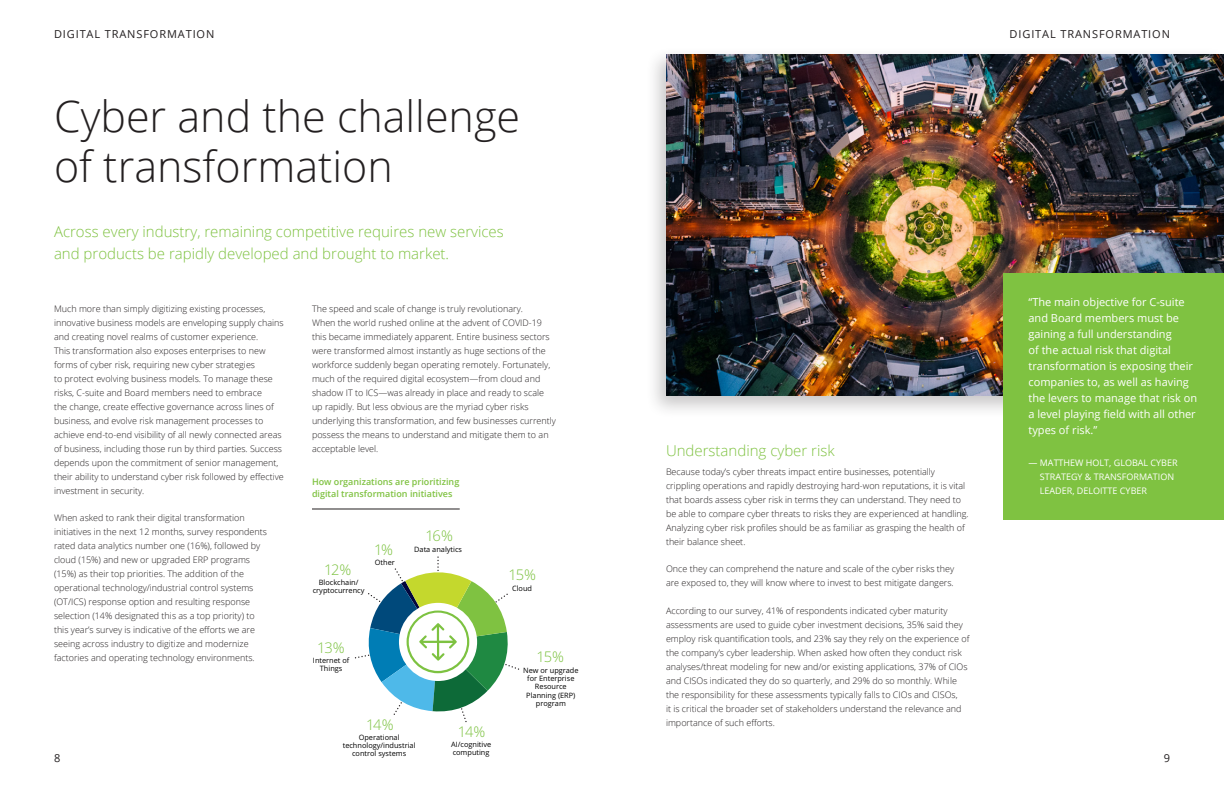
<style>
.page{position:relative;width:1224px;height:792px;background:#fff}
.page>*{position:absolute;margin:0;border:0;box-sizing:border-box;transform-origin:0 0}
.t1{font:300 43px/50px "Open Sans";color:#231f20}
.t2{font:300 15px/22px "Open Sans";color:#7fc241}
.t3{font:300 14.7px "Open Sans";letter-spacing:-.08em;color:#7dc241}
.t4{font:11px/16px "Open Sans";color:#fff}
.t5{font:11px "Open Sans";letter-spacing:.08em;color:#231f20}
.t6{font:300 9px/14px "Open Sans";color:#231f20}
.t7{font:9px/14px "Open Sans";color:#fff}
.t8{font:600 9px/12px "Open Sans";color:#7fc241}
.t9{font:7.4px/8.3px "Open Sans";color:#010101;text-align:center}
</style>
<div class="page">
<div style="left:645px;top:47px;width:579px;height:372px;background:#231f20;opacity:.25"></div>
<img style="left:666px;top:54px;width:558px;height:342px">
<svg style="left:354px;top:556px;width:166px;height:167px"></svg>
<div style="left:1003px;top:273px;width:221px;height:246px;background:#7fc241"></div>
<hr style="left:312px;top:509px;width:148px;height:1px;background:#231f20">
<p class="t5" style="left:54px;top:26px;width:162px">DIGITAL TRANSFORMATION</p>
<p class="t5" style="left:1010px;top:26px;width:162px">DIGITAL TRANSFORMATION</p>
<h1 class="t1" style="left:54px;top:90px;width:468px">Cyber and the challenge of transformation</h1>
<h2 class="t2" style="left:54px;top:220px;width:451px">Across every industry, remaining competitive requires new services and products be rapidly developed and brought to market.</h2>
<p class="t4" style="left:1029px;top:294px;width:170px">“The main objective for C-suite and Board members must be gaining a full understanding<br>of the actual risk that digital transformation is exposing their companies to, as well as having the levers to manage that risk on a level playing field with all other types of risk.”</p>
<p class="t7" style="left:1040px;top:456px;width:139px;text-indent:-11px">— MATTHEW HOLT, GLOBAL CYBER<br>STRATEGY &amp; TRANSFORMATION<br>LEADER, DELOITTE CYBER</p>
<p class="t6" style="left:312px;top:301px;width:246px">The speed and scale of change is truly revolutionary.<br>When the world rushed online at the advent of COVID-19 this became immediately apparent. Entire business sectors were transformed almost instantly as huge sections of the workforce suddenly began operating remotely. Fortunately, much of the required digital ecosystem—from cloud and shadow IT to ICS—was already in place and ready to scale up rapidly. But less obvious are the myriad cyber risks underlying this transformation, and few businesses currently possess the means to understand and mitigate them to an acceptable level.</p>
<p class="t8" style="left:312px;top:476px;width:149px">How organizations are prioritizing digital transformation initiatives</p>
<p class="t6" style="left:54px;top:301px;width:231px">Much more than simply digitizing existing processes, innovative business models are enveloping supply chains and creating novel realms of customer experience.<br>This transformation also exposes enterprises to new forms of cyber risk, requiring new cyber strategies<br>to protect evolving business models. To manage these risks, C-suite and Board members need to embrace<br>the change, create effective governance across lines of business, and evolve risk management processes to achieve end-to-end visibility of all newly connected areas of business, including those run by third parties. Success depends upon the commitment of senior management, their ability to understand cyber risk followed by effective investment in security.</p>
<p class="t6" style="left:54px;top:511px;width:215px">When asked to rank their digital transformation initiatives in the next 12 months, survey respondents rated data analytics number one (16%), followed by cloud (15%) and new or upgraded ERP programs (15%) as their top priorities. The addition of the operational technology/industrial control systems (OT/ICS) response option and resulting response selection (14% designated this as a top priority) to this year’s survey is indicative of the efforts we are seeing across industry to digitize and modernize factories and operating technology environments.</p>
<h2 class="t2" style="left:666px;top:440px;width:170px">Understanding cyber risk</h2>
<p class="t6" style="left:666px;top:464px;width:304px">Because today’s cyber threats impact entire businesses, potentially crippling operations and rapidly destroying hard-won reputations, it is vital that boards assess cyber risk in terms they can understand. They need to be able to compare cyber threats to risks they are experienced at handling.<br>Analyzing cyber risk profiles should be as familiar as grasping the health of their balance sheet.</p>
<p class="t6" style="left:666px;top:562px;width:290px">Once they can comprehend the nature and scale of the cyber risks they are exposed to, they will know where to invest to best mitigate dangers.</p>
<p class="t6" style="left:666px;top:603px;width:305px">According to our survey, 41% of respondents indicated cyber maturity assessments are used to guide cyber investment decisions, 35% said they employ risk quantification tools, and 23% say they rely on the experience of the company’s cyber leadership. When asked how often they conduct risk analyses/threat modeling for new and/or existing applications, 37% of CIOs and CISOs indicated they do so quarterly, and 29% do so monthly. While the responsibility for these assessments typically falls to CIOs and CISOs,<br>it is critical the broader set of stakeholders understand the relevance and importance of such efforts.</p>
<h3 class="t3" style="left:425px;top:526px;width:29px">16%</h3>
<h3 class="t3" style="left:374px;top:540px;width:21px">1%</h3>
<p class="t9" style="left:414px;top:545px;width:49px">Data analytics</p>
<p class="t9" style="left:375px;top:558px;width:21px">Other</p>
<h3 class="t3" style="left:324px;top:560px;width:29px">12%</h3>
<h3 class="t3" style="left:509px;top:565px;width:29px">15%</h3>
<p class="t9" style="left:313px;top:578px;width:53px">Blockchain/ cryptocurrency</p>
<p class="t9" style="left:512px;top:584px;width:21px">Cloud</p>
<h3 class="t3" style="left:317px;top:638px;width:29px">13%</h3>
<h3 class="t3" style="left:537px;top:647px;width:29px">15%</h3>
<p class="t9" style="left:313px;top:656px;width:38px">Internet of<br>Things</p>
<p class="t9" style="left:523px;top:666px;width:57px">New or upgrade for Enterprise<br>Resource<br>Planning (ERP) program</p>
<h3 class="t3" style="left:366px;top:715px;width:29px">14%</h3>
<h3 class="t3" style="left:458px;top:722px;width:29px">14%</h3>
<p class="t9" style="left:343px;top:733px;width:74px">Operational technology/industrial control systems</p>
<p class="t9" style="left:451px;top:740px;width:42px;text-align:left">AI/cognitive computing</p>
<p class="t5" style="left:54px;top:750px;width:8px">8</p>
<p class="t5" style="left:1164px;top:750px;width:8px">9</p>
</div>
